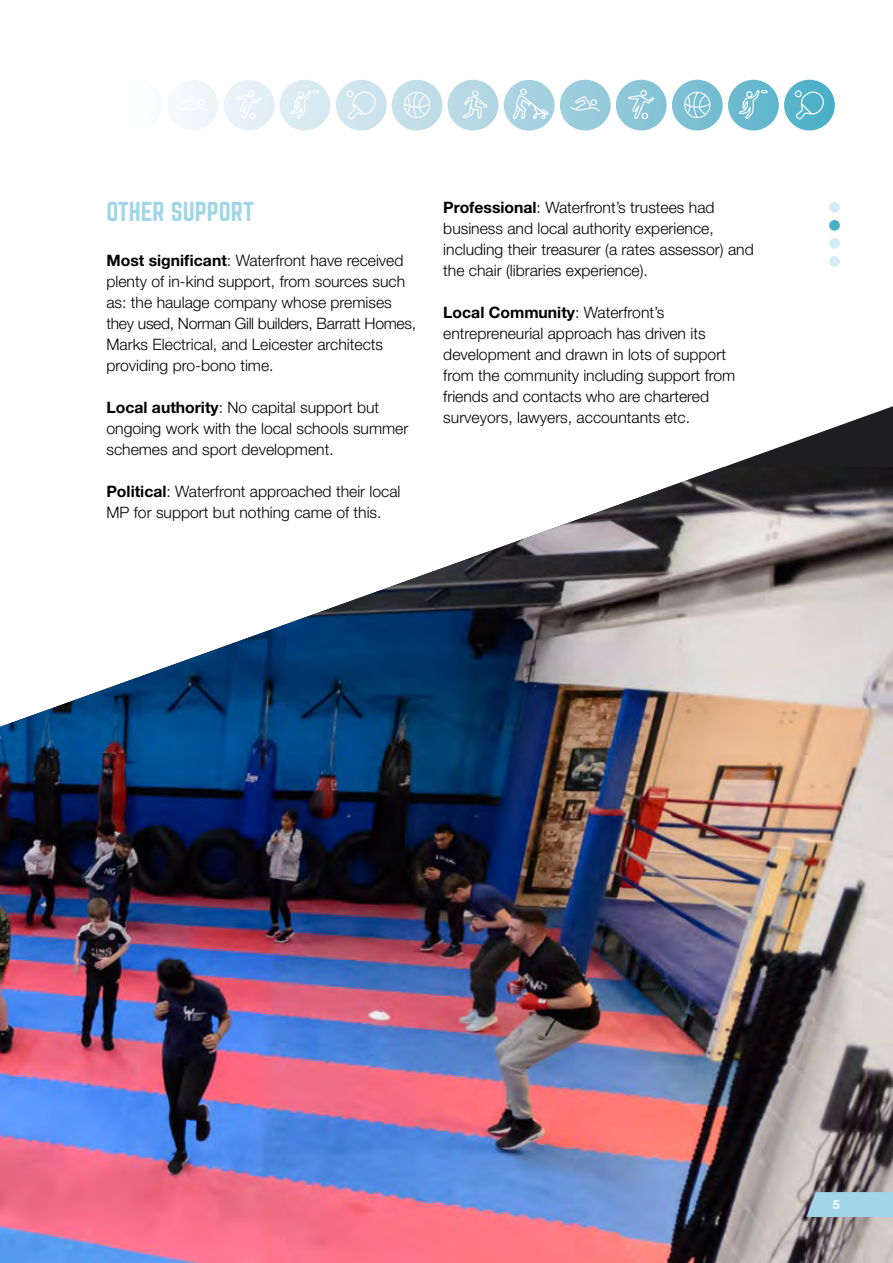
<style>
.page{position:relative;width:893px;height:1263px;background:#fff}
.page>*{position:absolute;margin:0;border:0;box-sizing:border-box;transform-origin:0 0}
._2_-_heading{font:24px "Norwester";color:#a1d6e7}
.BODY{font:300 15.75px/21px "Helvetica Neue LT Std";color:#000}
.t1{font:700 12.75px "Helvetica Neue LT Std";color:#fff}
.s1{font-weight:700}
</style>
<div class="page">
<svg style="left:724px;top:406px;width:169px;height:61px"></svg>
<img style="left:0;top:467px;width:893px;height:796px">
<div style="left:829px;top:220px;width:11px;height:11px;background:#46afc7;border-radius:50%"></div>
<div style="left:829px;top:256px;width:11px;height:11px;background:#d3ebf4;border-radius:50%"></div>
<div style="left:829px;top:238px;width:11px;height:11px;background:#d3ebf4;border-radius:50%"></div>
<div style="left:829px;top:202px;width:11px;height:11px;background:#d3ebf4;border-radius:50%"></div>
<svg style="left:175px;top:80px;width:43px;height:50px"></svg>
<svg style="left:448px;top:80px;width:50px;height:50px"></svg>
<svg style="left:336px;top:80px;width:106px;height:50px"></svg>
<svg style="left:224px;top:80px;width:106px;height:50px"></svg>
<svg style="left:504px;top:80px;width:331px;height:51px"></svg>
<svg style="left:806px;top:1192px;width:87px;height:25px;background:#9ecfdf"></svg>
<p class="_2_-_heading" style="left:106px;top:200px;width:149px">OTHER SUPPORT</p>
<p class="BODY" style="left:106px;top:250px;width:311px"><span class="s1">Most significant</span>: Waterfront have received plenty of in-kind support, from sources such as: the haulage company whose premises they used, Norman Gill builders, Barratt Homes, Marks Electrical, and Leicester architects providing pro-bono time.</p>
<p class="BODY" style="left:106px;top:397px;width:303px"><span class="s1">Local authority</span>: No capital support but ongoing work with the local schools summer schemes and sport development.</p>
<p class="BODY" style="left:106px;top:481px;width:296px"><span class="s1">Political</span>: Waterfront approached their local<br>MP for support but nothing came of this.</p>
<p class="BODY" style="left:443px;top:197px;width:312px"><span class="s1">Professional</span>: Waterfront’s trustees had business and local authority experience, including their treasurer (a rates assessor) and the chair (libraries experience).</p>
<p class="BODY" style="left:443px;top:302px;width:293px"><span class="s1">Local Community</span>: Waterfront’s entrepreneurial approach has driven its development and drawn in lots of support from the community including support from friends and contacts who are chartered surveyors, lawyers, accountants etc.</p>
<p class="t1" style="left:833px;top:1196px;width:9px">5</p>
</div>
